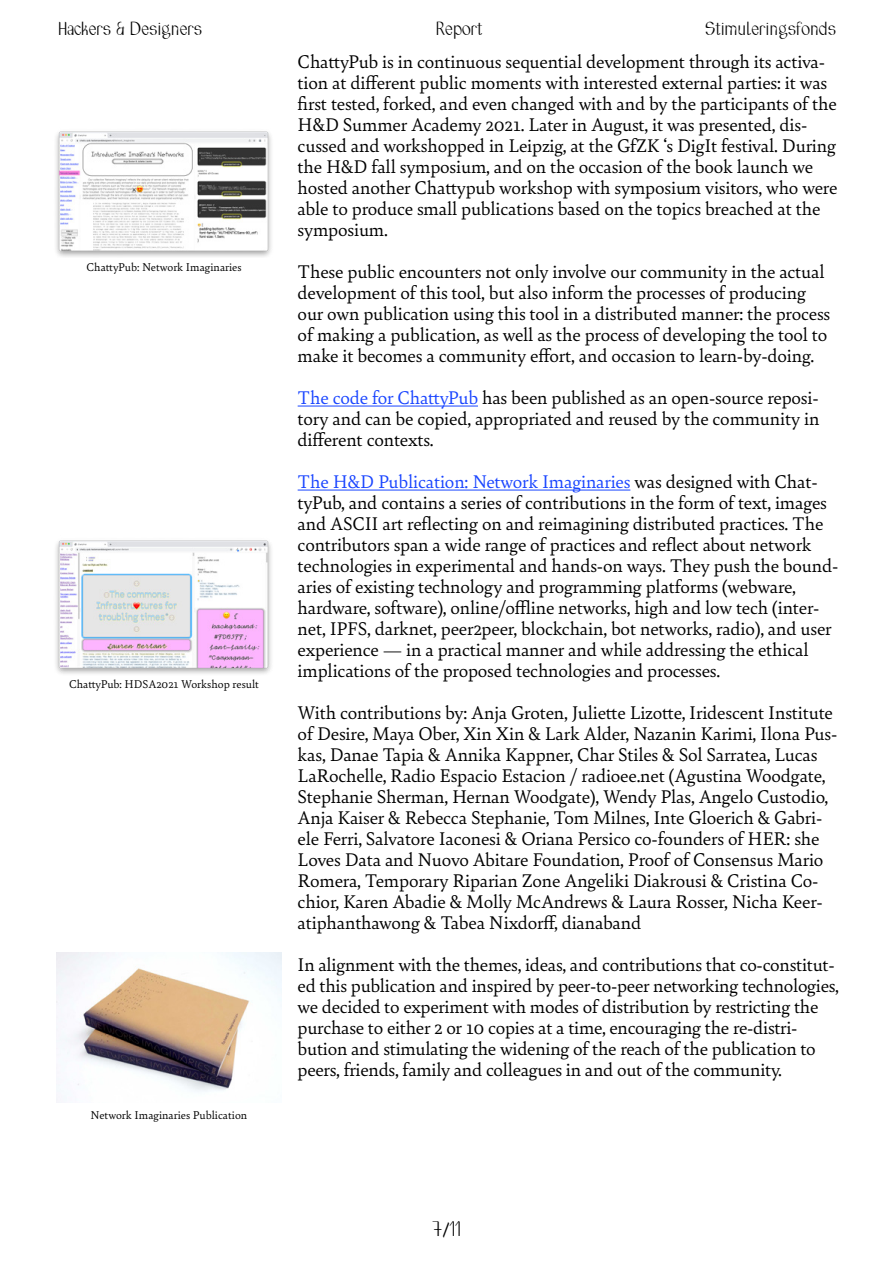
<style>
.page{position:relative;width:893px;height:1263px;background:#fff}
.page>*{position:absolute;margin:0;border:0;box-sizing:border-box;transform-origin:0 0}
.t1{font:19.5px/21px "Bely";letter-spacing:-.01em;color:#000}
.t2{font:13.5px "Combine";color:#000}
.t3{font:12px "Bely";color:#000}
.t4{font:12px "Combine";color:#000}
.s1{color:#1945ff}
</style>
<div class="page">
<hr style="left:298px;top:406px;width:180px;height:1px;background:#1945ff">
<hr style="left:298px;top:490px;width:332px;height:1px;background:#1945ff">
<img style="left:56px;top:131px;width:215px;height:126px">
<img style="left:56px;top:540px;width:215px;height:134px">
<img style="left:57px;top:952px;width:224px;height:147px">
<p class="t4" style="left:57px;top:24px;width:147px">Hackers &amp; Designers</p>
<p class="t4" style="left:435px;top:24px;width:49px">Report</p>
<p class="t4" style="left:705px;top:24px;width:133px">Stimuleringsfonds</p>
<p class="t3" style="left:87px;top:258px;width:157px">ChattyPub: Network Imaginaries</p>
<p class="t3" style="left:69px;top:675px;width:192px">ChattyPub: HDSA2021 Workshop result</p>
<p class="t3" style="left:91px;top:1107px;width:158px">Network Imaginaries Publication</p>
<p class="t1" style="left:298px;top:50px;width:541px">ChattyPub is in continuous sequential development through its activa&shy;tion at different public moments with interested external parties: it was first tested, forked, and even changed with and by the participants of the H&amp;D Summer Academy 2021. Later in August, it was presented, dis&shy;cussed and workshopped in Leipzig, at the GfZK ‘s DigIt festival. During the H&amp;D fall symposium, and on the occasion of the book launch we hosted another Chattypub workshop with symposium visitors, who were able to produce small publications based on the topics breached at the symposium.</p>
<p class="t1" style="left:298px;top:260px;width:534px">These public encounters not only involve our community in the actual development of this tool, but also inform the processes of producing our own publication using this tool in a distributed manner: the process of making a publication, as well as the process of developing the tool to make it becomes a community effort, and occasion to learn-by-doing.</p>
<p class="t1" style="left:298px;top:386px;width:523px;text-align:justify"><span class="s1">The code for ChattyPub</span> has been published as an open-source reposi&shy;tory and can be copied, appropriated and reused by the community in different contexts.</p>
<p class="t1" style="left:298px;top:470px;width:542px"><span class="s1">The H&amp;D Publication: Network Imaginaries</span> was designed with Chat&shy;tyPub, and contains a series of contributions in the form of text, images and ASCII art reflecting on and reimagining distributed practices. The contributors span a wide range of practices and reflect about network technologies in experimental and hands-on ways. They push the bound&shy;aries of existing technology and programming platforms (webware, hardware, software), online/offline networks, high and low tech (inter&shy;net, IPFS, darknet, peer2peer, blockchain, bot networks, radio), and user experience — in a practical manner and while addressing the ethical implications of the proposed technologies and processes.</p>
<p class="t1" style="left:298px;top:701px;width:541px">With contributions by: Anja Groten, Juliette Lizotte, Iridescent Institute of Desire, Maya Ober, Xin Xin &amp; Lark Alder, Nazanin Karimi, Ilona Pus&shy;kas, Danae Tapia &amp; Annika Kappner, Char Stiles &amp; Sol Sarratea, Lucas LaRochelle, Radio Espacio Estacion / radioee.net (Agustina Woodgate, Stephanie Sherman, Hernan Woodgate), Wendy Plas, Angelo Custodio, Anja Kaiser &amp; Rebecca Stephanie, Tom Milnes, Inte Gloerich &amp; Gabri&shy;ele Ferri, Salvatore Iaconesi &amp; Oriana Persico co-founders of HER: she Loves Data and Nuovo Abitare Foundation, Proof of Consensus Mario Romera, Temporary Riparian Zone Angeliki Diakrousi &amp; Cristina Co&shy;chior, Karen Abadie &amp; Molly McAndrews &amp; Laura Rosser, Nicha Keer&shy;atiphanthawong &amp; Tabea Nixdorff, dianaband</p>
<p class="t1" style="left:298px;top:953px;width:543px">In alignment with the themes, ideas, and contributions that co-constitut&shy;ed this publication and inspired by peer-to-peer networking technologies, we decided to experiment with modes of distribution by restricting the purchase to either 2 or 10 copies at a time, encouraging the re-distri&shy;bution and stimulating the widening of the reach of the publication to peers, friends, family and colleagues in and out of the community.</p>
<p class="t2" style="left:432px;top:1223px;width:30px">7/11</p>
</div>
